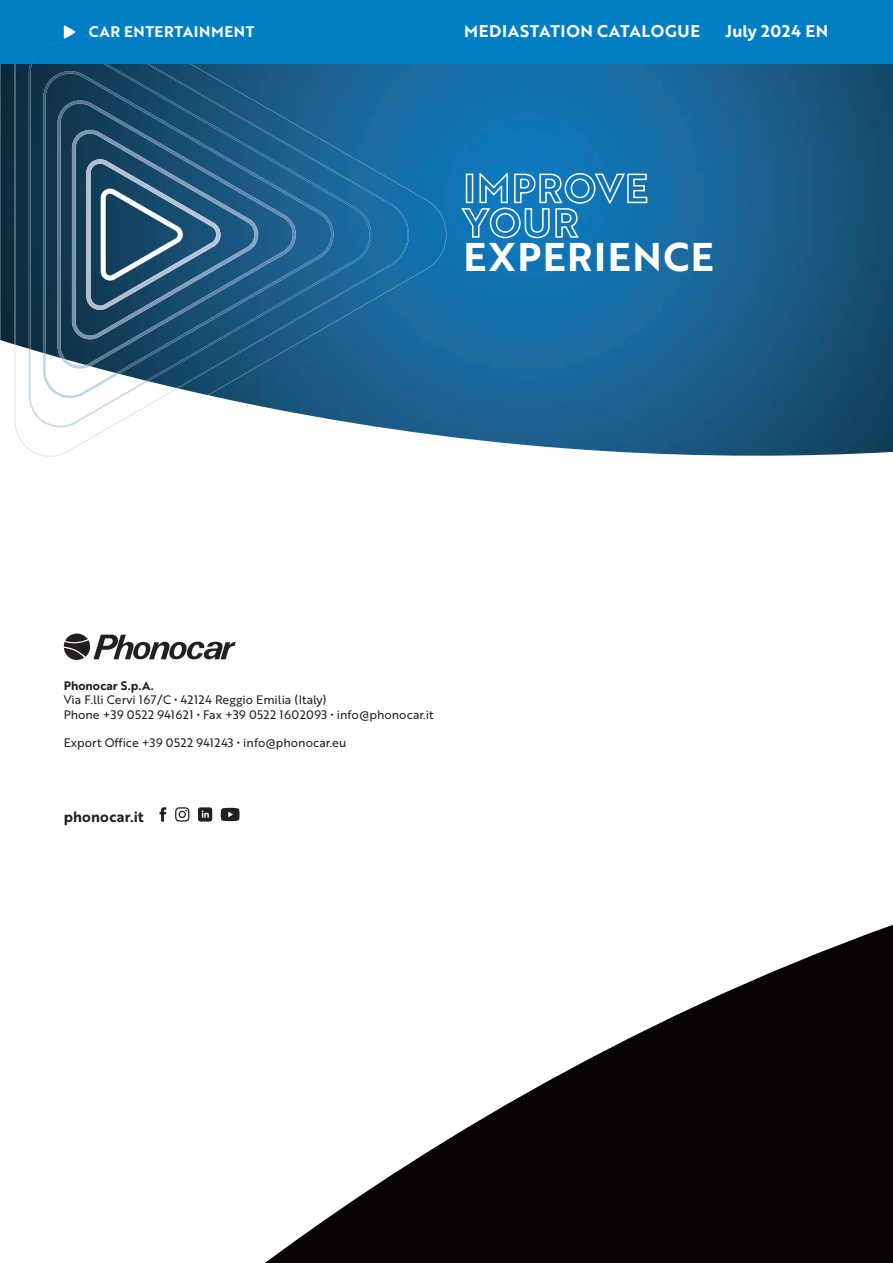
<style>
.page{position:relative;width:893px;height:1263px;background:#fff}
.page>*{position:absolute;margin:0;border:0;box-sizing:border-box;transform-origin:0 0}
.t1{font:39px "Brother 1816 Bold";letter-spacing:.04em;color:#fff}
.t2{font:16.5px "Brother 1816 Bold";letter-spacing:.04em;color:#fff}
.t3{font:15px "Brother 1816 Bold";letter-spacing:.04em;color:#fff}
.t4{font:14.55px "Brother 1816 Bold";letter-spacing:.01em;color:#231f20}
.t5{font:12px/14.4px "Brother 1816 Regular";color:#231f20}
.t6{font:12px "Brother 1816 Bold";color:#231f20}
</style>
<div class="page">
<svg style="left:265px;top:925px;width:628px;height:338px;fill:#080302"></svg>
<img style="left:1px;top:64px;width:892px;height:294px">
<img style="left:263px;top:358px;width:630px;height:98px">
<img style="left:208px;top:395px;width:55px;height:12px">
<svg style="left:461px;top:172px;width:187px;height:67px;background:#388cc2"></svg>
<svg style="left:64px;top:633px;width:172px;height:27px"></svg>
<div style="left:0;top:0;width:893px;height:64px;background:#007ec5"></div>
<svg style="left:160px;top:807px;width:6px;height:14px"></svg>
<svg style="left:175px;top:807px;width:14px;height:14px"></svg>
<svg style="left:221px;top:808px;width:19px;height:13px"></svg>
<svg style="left:198px;top:807px;width:14px;height:14px"></svg>
<img style="left:0;top:64px;width:1px;height:276px">
<div style="left:390px;top:158px;width:45px;height:48px;background:#1270ab"></div>
<div style="left:397px;top:206px;width:49px;height:80px;background:#1270ab"></div>
<img style="left:371px;top:286px;width:26px;height:29px">
<img style="left:208px;top:381px;width:82px;height:14px">
<img style="left:14px;top:64px;width:2px;height:276px">
<img style="left:371px;top:156px;width:19px;height:46px">
<img style="left:371px;top:202px;width:38px;height:82px">
<img style="left:208px;top:381px;width:50px;height:7px">
<img style="left:29px;top:64px;width:342px;height:317px">
<svg style="left:63px;top:25px;width:128px;height:39px"></svg>
<img style="left:43px;top:71px;width:290px;height:303px">
<svg style="left:0;top:340px;width:208px;height:117px"></svg>
<img style="left:58px;top:100px;width:238px;height:266px">
<img style="left:72px;top:130px;width:186px;height:209px">
<img style="left:86px;top:159px;width:134px;height:151px">
<svg style="left:101px;top:189px;width:82px;height:91px;background:#456c85"></svg>
<p class="t3" style="left:89px;top:21px;width:167px">CAR ENTERTAINMENT</p>
<h2 class="t2" style="left:464px;top:19px;width:237px">MEDIASTATION CATALOGUE</h2>
<h2 class="t2" style="left:726px;top:19px;width:104px">July 2024 EN</h2>
<h1 class="t1" style="left:463px;top:228px;width:252px">EXPERIENCE</h1>
<p class="t6" style="left:64px;top:676px;width:91px">Phonocar S.p.A.</p>
<p class="t5" style="left:64px;top:692px;width:371px">Via F.lli Cervi 167/C • 42124 Reggio Emilia (Italy)<br>Phone +39 0522 941621 • Fax +39 0522 1602093 • info@phonocar.it</p>
<p class="t5" style="left:64px;top:735px;width:284px">Export Office +39 0522 941243 • info@phonocar.eu</p>
<p class="t4" style="left:64px;top:805px;width:82px">phonocar.it</p>
</div>
